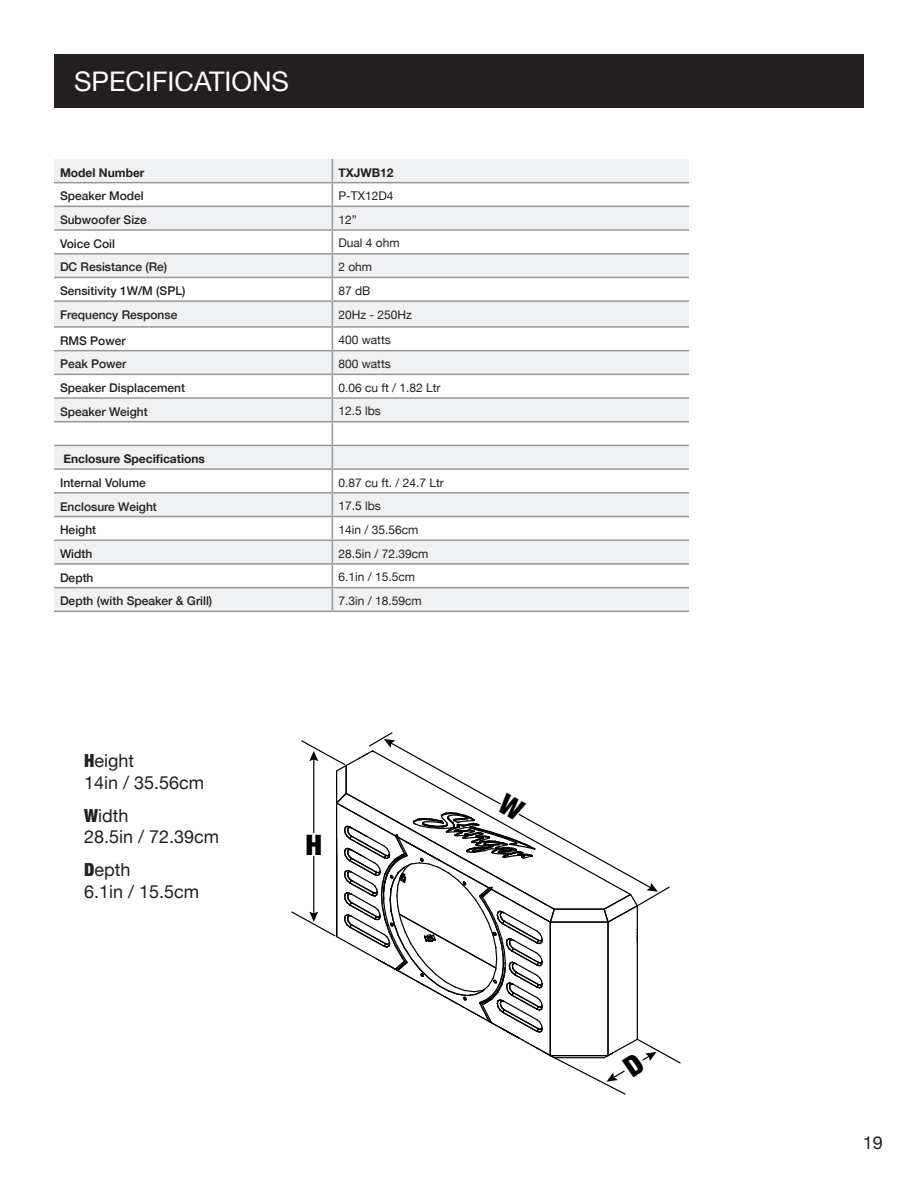
<style>
.page{position:relative;width:918px;height:1188px;background:#fff}
.page>*{position:absolute;margin:0;border:0;box-sizing:border-box;transform-origin:0 0}
.t1{font:900 condensed 28.05px "Helvetica Neue";color:#000;scale:1.04 1}
.t2{font:27px "Helvetica Neue";color:#fff}
.t3{font:18px "Helvetica Neue";color:#231f20}
.t4{font:500 12px "Helvetica Neue";color:#231f20}
.t5{font:12px "Helvetica Neue";color:#231f20}
.t6{font:700 12px "Helvetica Neue";color:#231f20}
.s1{font-weight:900;font-stretch:condensed}
</style>
<div class="page">
<div style="left:55px;top:55px;width:808px;height:52px;background:#231f20"></div>
<div style="left:54px;top:54px;width:810px;height:54px;border:2px solid #231f20"></div>
<div style="left:54px;top:159px;width:635px;height:452px;background:#f0f1f2"></div>
<svg style="left:54px;top:183px;width:635px;height:404px"></svg>
<hr style="left:54px;top:182px;width:278px;height:1px;background:#95979a">
<hr style="left:332px;top:182px;width:357px;height:1px;background:#95979a">
<hr style="left:54px;top:206px;width:278px;height:1px;background:#95979a">
<hr style="left:332px;top:206px;width:357px;height:1px;background:#95979a">
<hr style="left:54px;top:229px;width:278px;height:2px;background:#95979a">
<hr style="left:332px;top:229px;width:357px;height:2px;background:#95979a">
<hr style="left:54px;top:253px;width:278px;height:2px;background:#95979a">
<hr style="left:332px;top:253px;width:357px;height:2px;background:#95979a">
<hr style="left:54px;top:277px;width:278px;height:1px;background:#95979a">
<hr style="left:332px;top:277px;width:357px;height:1px;background:#95979a">
<hr style="left:54px;top:300px;width:278px;height:2px;background:#95979a">
<hr style="left:332px;top:300px;width:357px;height:2px;background:#95979a">
<hr style="left:54px;top:326px;width:278px;height:2px;background:#95979a">
<hr style="left:332px;top:326px;width:357px;height:2px;background:#95979a">
<hr style="left:54px;top:350px;width:278px;height:1px;background:#95979a">
<hr style="left:332px;top:350px;width:357px;height:1px;background:#95979a">
<hr style="left:54px;top:374px;width:278px;height:1px;background:#95979a">
<hr style="left:332px;top:374px;width:357px;height:1px;background:#95979a">
<hr style="left:54px;top:397px;width:278px;height:2px;background:#95979a">
<hr style="left:332px;top:397px;width:357px;height:2px;background:#95979a">
<hr style="left:54px;top:421px;width:278px;height:1px;background:#95979a">
<hr style="left:332px;top:421px;width:357px;height:1px;background:#95979a">
<hr style="left:54px;top:445px;width:278px;height:1px;background:#95979a">
<hr style="left:332px;top:445px;width:357px;height:1px;background:#95979a">
<hr style="left:54px;top:468px;width:278px;height:2px;background:#95979a">
<hr style="left:332px;top:468px;width:357px;height:2px;background:#95979a">
<hr style="left:54px;top:492px;width:278px;height:2px;background:#95979a">
<hr style="left:332px;top:492px;width:357px;height:2px;background:#95979a">
<hr style="left:54px;top:516px;width:278px;height:1px;background:#95979a">
<hr style="left:332px;top:516px;width:357px;height:1px;background:#95979a">
<hr style="left:54px;top:539px;width:278px;height:2px;background:#95979a">
<hr style="left:332px;top:539px;width:357px;height:2px;background:#95979a">
<hr style="left:54px;top:563px;width:278px;height:2px;background:#95979a">
<hr style="left:332px;top:563px;width:357px;height:2px;background:#95979a">
<hr style="left:54px;top:587px;width:278px;height:1px;background:#95979a">
<hr style="left:332px;top:587px;width:357px;height:1px;background:#95979a">
<svg style="left:332px;top:159px;width:1px;height:452px"></svg>
<hr style="left:54px;top:611px;width:278px;height:1px;background:#95979a">
<hr style="left:332px;top:611px;width:357px;height:1px;background:#95979a">
<svg style="left:291px;top:732px;width:390px;height:363px"></svg>
<p class="t2" style="left:74px;top:65px;width:216px">SPECIFICATIONS</p>
<p class="t6" style="left:60px;top:165px;width:86px">Model Number</p>
<p class="t6" style="left:338px;top:165px;width:57px">TXJWB12</p>
<p class="t4" style="left:60px;top:186px;width:85px">Speaker Model</p>
<p class="t5" style="left:338px;top:189px;width:57px">P-TX12D4</p>
<p class="t4" style="left:60px;top:210px;width:88px">Subwoofer Size</p>
<p class="t5" style="left:338px;top:212px;width:20px">12”</p>
<p class="t4" style="left:60px;top:234px;width:56px">Voice Coil</p>
<p class="t5" style="left:338px;top:236px;width:63px">Dual 4 ohm</p>
<p class="t4" style="left:60px;top:258px;width:109px">DC Resistance (Re)</p>
<p class="t5" style="left:338px;top:260px;width:35px">2 ohm</p>
<p class="t4" style="left:60px;top:281px;width:127px">Sensitivity 1W/M (SPL)</p>
<p class="t5" style="left:338px;top:283px;width:34px">87 dB</p>
<p class="t4" style="left:60px;top:305px;width:119px">Frequency Response</p>
<p class="t5" style="left:338px;top:307px;width:75px">20Hz - 250Hz</p>
<p class="t4" style="left:60px;top:331px;width:67px">RMS Power</p>
<p class="t5" style="left:338px;top:333px;width:54px">400 watts</p>
<p class="t4" style="left:60px;top:354px;width:68px">Peak Power</p>
<p class="t5" style="left:338px;top:357px;width:54px">800 watts</p>
<p class="t4" style="left:60px;top:378px;width:127px">Speaker Displacement</p>
<p class="t5" style="left:338px;top:380px;width:104px">0.06 cu ft / 1.82 Ltr</p>
<p class="t4" style="left:60px;top:402px;width:89px">Speaker Weight</p>
<p class="t5" style="left:338px;top:404px;width:44px">12.5 lbs</p>
<p class="t6" style="left:63px;top:451px;width:143px">Enclosure Specifications</p>
<p class="t4" style="left:60px;top:473px;width:87px">Internal Volume</p>
<p class="t5" style="left:338px;top:475px;width:107px">0.87 cu ft. / 24.7 Ltr</p>
<p class="t4" style="left:60px;top:497px;width:98px">Enclosure Weight</p>
<p class="t5" style="left:338px;top:499px;width:44px">17.5 lbs</p>
<p class="t4" style="left:60px;top:520px;width:38px">Height</p>
<p class="t5" style="left:338px;top:523px;width:82px">14in / 35.56cm</p>
<p class="t4" style="left:60px;top:544px;width:34px">Width</p>
<p class="t5" style="left:338px;top:546px;width:92px">28.5in / 72.39cm</p>
<p class="t4" style="left:60px;top:568px;width:35px">Depth</p>
<p class="t5" style="left:338px;top:570px;width:78px">6.1in / 15.5cm</p>
<p class="t4" style="left:60px;top:591px;width:154px">Depth (with Speaker &amp; Grill)</p>
<p class="t5" style="left:338px;top:594px;width:85px">7.3in / 18.59cm</p>
<p class="t3" style="left:84px;top:750px;width:52px"><span class="s1">H</span>eight</p>
<p class="t3" style="left:84px;top:771px;width:122px">14in / 35.56cm</p>
<p class="t3" style="left:84px;top:804px;width:46px"><span class="s1">W</span>idth</p>
<p class="t3" style="left:84px;top:826px;width:137px">28.5in / 72.39cm</p>
<p class="t3" style="left:84px;top:859px;width:48px"><span class="s1">D</span>epth</p>
<p class="t3" style="left:84px;top:881px;width:117px">6.1in / 15.5cm</p>
<p class="t1" style="left:306px;top:822px;width:18px">H</p>
<h3 class="t3" style="left:863px;top:1132px;width:22px">19</h3>
</div>
